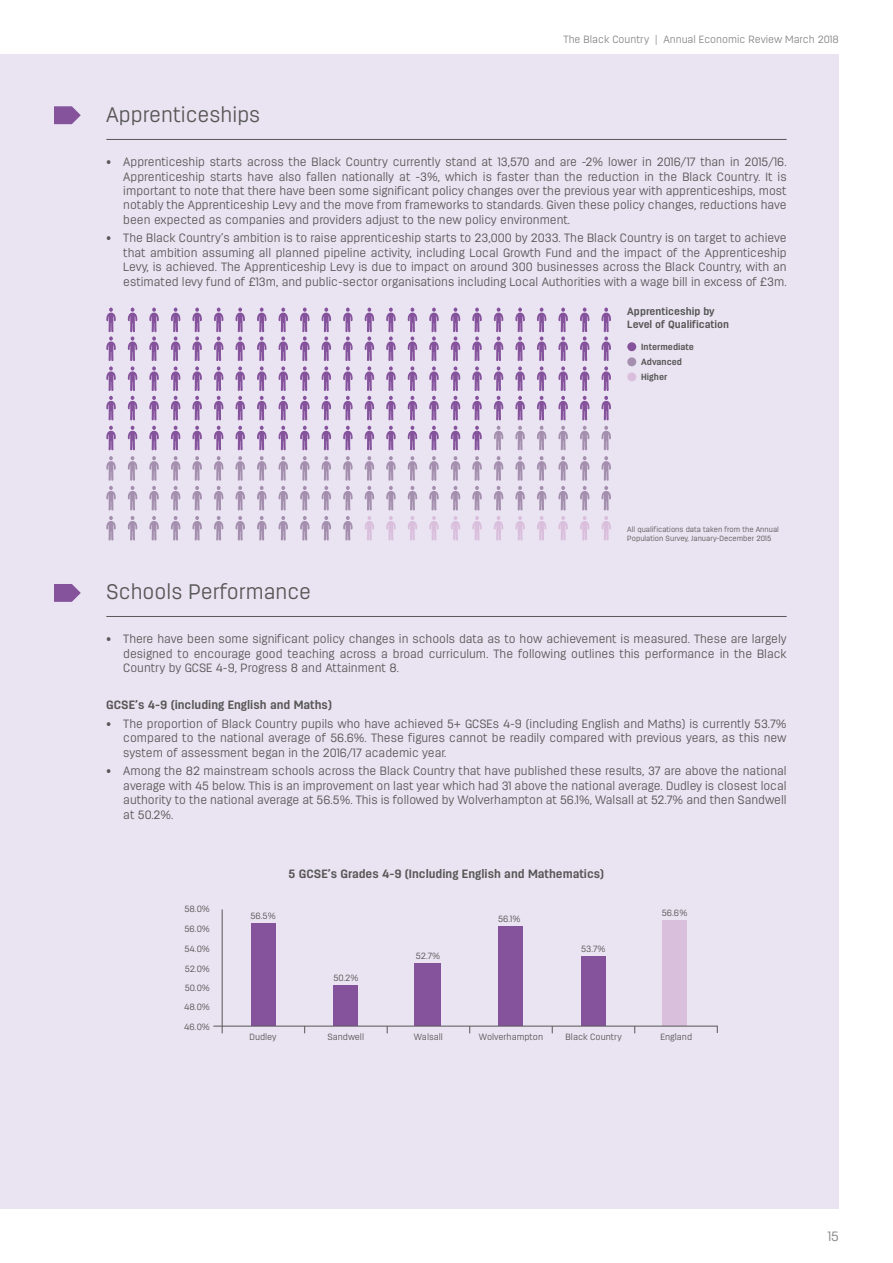
<style>
.page{position:relative;width:893px;height:1263px;background:#fff}
.page>*{position:absolute;margin:0;border:0;box-sizing:border-box;transform-origin:0 0}
.t1{font:300 21px "Antartida Essential";color:#575756}
.t2{font:300 13.5px "Antartida Essential";color:#878787}
.t3{font:300 12px/14.4px "Antartida Essential";color:#575756;text-align:justify}
.t4{font:700 12px "Antartida Essential";color:#575756}
.t5{font:300 10.5px "Antartida Essential";color:#878787}
.t6{font:700 10.5px/12.6px "Antartida Essential";color:#575756}
.t7{font:300 9px/19.6px "Antartida Essential";color:#575756}
.t8{font:700 9px/15.1px "Antartida Essential";color:#575756}
.t9{font:300 7.5px/9px "Antartida Essential";color:#575756}
</style>
<div class="page">
<div style="left:0;top:54px;width:839px;height:1155px;background:#eae3f2"></div>
<hr style="left:106px;top:139px;width:681px;height:1px;background:#575756">
<hr style="left:106px;top:616px;width:681px;height:1px;background:#575756">
<svg style="left:54px;top:106px;width:27px;height:18px"></svg>
<svg style="left:54px;top:584px;width:27px;height:18px"></svg>
<svg style="left:106px;top:308px;width:10px;height:233px"></svg>
<svg style="left:128px;top:308px;width:10px;height:233px"></svg>
<svg style="left:149px;top:308px;width:10px;height:233px"></svg>
<svg style="left:171px;top:308px;width:10px;height:233px"></svg>
<svg style="left:192px;top:308px;width:10px;height:233px"></svg>
<svg style="left:214px;top:308px;width:10px;height:233px"></svg>
<svg style="left:235px;top:308px;width:10px;height:233px"></svg>
<svg style="left:257px;top:308px;width:10px;height:233px"></svg>
<svg style="left:278px;top:308px;width:10px;height:233px"></svg>
<svg style="left:300px;top:308px;width:10px;height:233px"></svg>
<svg style="left:321px;top:308px;width:10px;height:233px"></svg>
<svg style="left:343px;top:308px;width:10px;height:233px"></svg>
<svg style="left:364px;top:308px;width:10px;height:233px"></svg>
<svg style="left:386px;top:308px;width:10px;height:233px"></svg>
<svg style="left:407px;top:308px;width:10px;height:233px"></svg>
<svg style="left:429px;top:308px;width:10px;height:233px"></svg>
<svg style="left:451px;top:308px;width:9px;height:233px"></svg>
<svg style="left:472px;top:308px;width:10px;height:233px"></svg>
<svg style="left:494px;top:308px;width:10px;height:233px"></svg>
<svg style="left:515px;top:308px;width:10px;height:233px"></svg>
<svg style="left:537px;top:308px;width:10px;height:233px"></svg>
<svg style="left:558px;top:308px;width:10px;height:233px"></svg>
<svg style="left:580px;top:308px;width:10px;height:233px"></svg>
<svg style="left:601px;top:308px;width:10px;height:233px"></svg>
<div style="left:627px;top:342px;width:9px;height:9px;background:#85529c;border-radius:50%"></div>
<div style="left:627px;top:357px;width:9px;height:9px;background:#a490ae;border-radius:50%"></div>
<div style="left:627px;top:372px;width:9px;height:9px;background:#dabfdd;border-radius:50%"></div>
<hr style="left:222px;top:909px;width:1px;height:124px;background:#575756">
<div style="left:251px;top:923px;width:25px;height:103px;background:#85529c"></div>
<div style="left:333px;top:985px;width:25px;height:41px;background:#85529c"></div>
<div style="left:414px;top:963px;width:27px;height:63px;background:#85529c"></div>
<div style="left:497px;top:926px;width:25px;height:100px;background:#85529c"></div>
<div style="left:581px;top:956px;width:25px;height:70px;background:#85529c"></div>
<div style="left:662px;top:920px;width:25px;height:106px;background:#dabfdd"></div>
<hr style="left:213px;top:1026px;width:504px;height:1px;background:#575756">
<p class="t5" style="left:563px;top:34px;width:277px">The Black Country | Annual Economic Review March 2018</p>
<h1 class="t1" style="left:106px;top:103px;width:156px">Apprenticeships</h1>
<p class="t3" style="left:123px;top:155px;width:665px;text-indent:-17px">• Apprenticeship starts across the Black Country currently stand at 13,570 and are -2% lower in 2016/17 than in 2015/16.<br>Apprenticeship starts have also fallen nationally at -3%, which is faster than the reduction in the Black Country. It is important to note that there have been some significant policy changes over the previous year with apprenticeships, most notably the Apprenticeship Levy and the move from frameworks to standards. Given these policy changes, reductions have been expected as companies and providers adjust to the new policy environment.</p>
<p class="t3" style="left:123px;top:231px;width:665px;text-indent:-17px">• The Black Country’s ambition is to raise apprenticeship starts to 23,000 by 2033. The Black Country is on target to achieve that ambition assuming all planned pipeline activity, including Local Growth Fund and the impact of the Apprenticeship Levy, is achieved. The Apprenticeship Levy is due to impact on around 300 businesses across the Black Country, with an estimated levy fund of £13m, and public-sector organisations including Local Authorities with a wage bill in excess of £3m.</p>
<p class="t6" style="left:627px;top:305px;width:103px">Apprenticeship by<br>Level of Qualification</p>
<p class="t8" style="left:641px;top:339px;width:54px">Intermediate<br>Advanced<br>Higher</p>
<p class="t9" style="left:627px;top:524px;width:153px">All qualifications data taken from the Annual<br>Population Survey, January-December 2015</p>
<h1 class="t1" style="left:106px;top:580px;width:206px">Schools Performance</h1>
<p class="t3" style="left:123px;top:632px;width:665px;text-indent:-17px">• There have been some significant policy changes in schools data as to how achievement is measured. These are largely designed to encourage good teaching across a broad curriculum. The following outlines this performance in the Black Country by GCSE 4-9, Progress 8 and Attainment 8.</p>
<p class="t4" style="left:106px;top:698px;width:227px">GCSE’s 4-9 (including English and Maths)</p>
<p class="t3" style="left:123px;top:716px;width:665px;text-indent:-17px">• The proportion of Black Country pupils who have achieved 5+ GCSEs 4-9 (including English and Maths) is currently 53.7% compared to the national average of 56.6%. These figures cannot be readily compared with previous years, as this new system of assessment began in the 2016/17 academic year.</p>
<p class="t3" style="left:123px;top:764px;width:665px;text-indent:-17px">• Among the 82 mainstream schools across the Black Country that have published these results, 37 are above the national average with 45 below. This is an improvement on last year which had 31 above the national average. Dudley is closest local authority to the national average at 56.5%. This is followed by Wolverhampton at 56.1%, Walsall at 52.7% and then Sandwell at 50.2%.</p>
<p class="t7" style="left:184px;top:899px;width:27px">58.0%</p>
<p class="t7" style="left:184px;top:919px;width:27px">56.0%<br>54.0%</p>
<p class="t7" style="left:184px;top:978px;width:27px;line-height:19.2px">50.0%<br>48.0%</p>
<p class="t7" style="left:185px;top:958px;width:27px">52.0%</p>
<p class="t7" style="left:184px;top:1016px;width:27px">46.0%</p>
<p class="t7" style="left:250px;top:906px;width:27px">56.5%</p>
<p class="t4" style="left:289px;top:867px;width:317px">5 GCSE’s Grades 4-9 (Including English and Mathematics)</p>
<p class="t7" style="left:333px;top:968px;width:27px">50.2%</p>
<p class="t7" style="left:416px;top:946px;width:26px">52.7%</p>
<p class="t7" style="left:498px;top:909px;width:24px">56.1%</p>
<p class="t7" style="left:581px;top:939px;width:26px">53.7%</p>
<p class="t7" style="left:662px;top:903px;width:27px">56.6%</p>
<p class="t7" style="left:250px;top:1027px;width:29px">Dudley</p>
<p class="t7" style="left:327px;top:1027px;width:38px">Sandwell</p>
<p class="t7" style="left:414px;top:1027px;width:31px">Walsall</p>
<p class="t7" style="left:479px;top:1027px;width:66px">Wolverhampton</p>
<p class="t7" style="left:566px;top:1027px;width:58px">Black Country</p>
<p class="t7" style="left:660px;top:1027px;width:33px">England</p>
<p class="t2" style="left:827px;top:1229px;width:13px">15</p>
</div>
